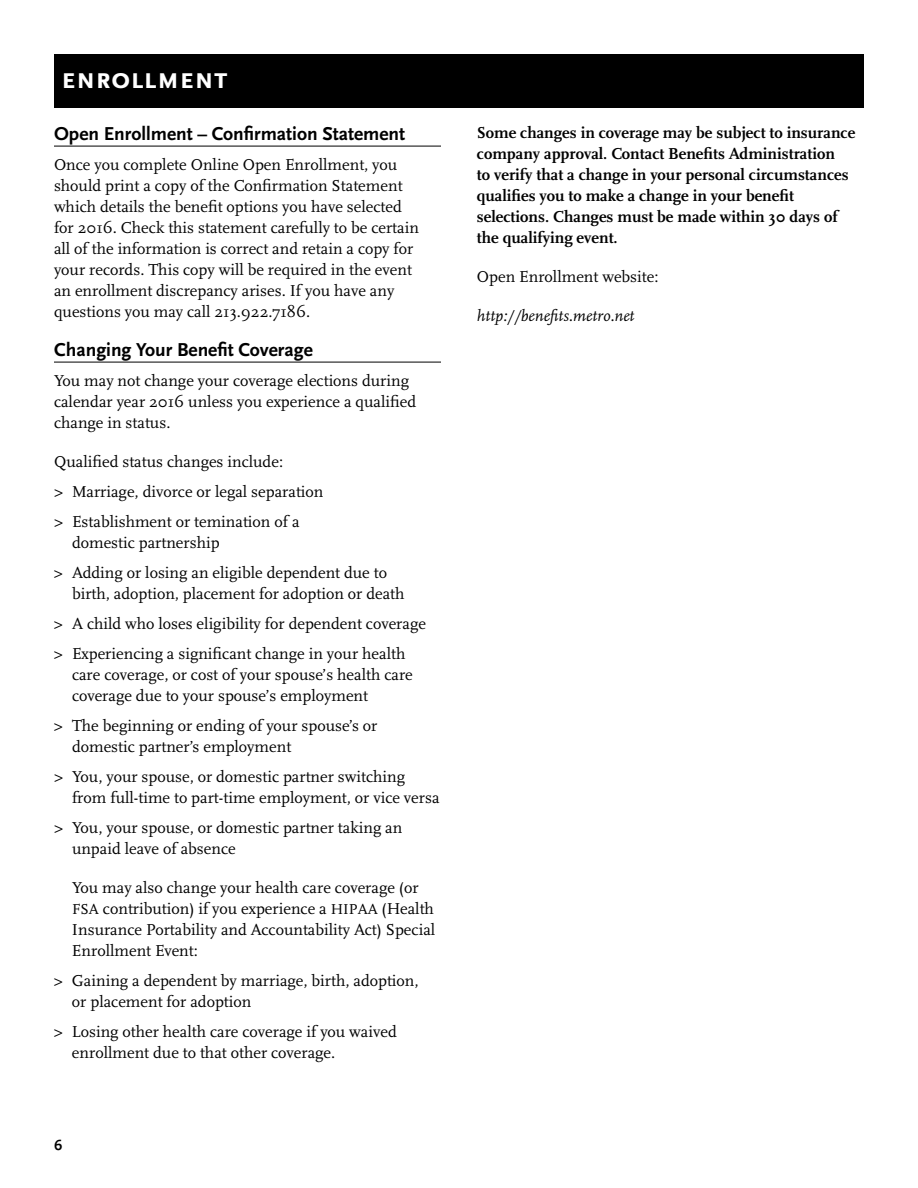
<style>
.page{position:relative;width:918px;height:1188px;background:#fff}
.page>*{position:absolute;margin:0;border:0;box-sizing:border-box;transform-origin:0 0}
.t1{font:700 30px "Scala Sans Caps";color:#fff}
.t2{font:700 19.5px "Scala Sans";color:#000}
.t3{font:16.5px/21px "Scala";color:#000}
.t4{font:700 16.5px/21px "Scala";color:#000}
.t5{font:italic 16.5px "Scala";color:#000}
.t6{font:700 15px "Scala Sans";color:#000}
.s1{font-size:15px}
</style>
<div class="page">
<hr style="left:54px;top:146px;width:387px;height:1px;background:#000">
<hr style="left:54px;top:362px;width:387px;height:1px;background:#000">
<div style="left:54px;top:54px;width:810px;height:54px;background:#000"></div>
<h1 class="t1" style="left:62px;top:62px;width:168px">enrollment</h1>
<p class="t2" style="left:54px;top:123px;width:353px">Open Enrollment – Confirmation Statement</p>
<p class="t3" style="left:54px;top:155px;width:366px">Once you complete Online Open Enrollment, you should print a copy of the Confirmation Statement which details the benefit options you have selected for 2016. Check this statement carefully to be certain all of the information is correct and retain a copy for your records. This copy will be required in the event an enrollment discrepancy arises. If you have any questions you may call 213.922.7186.</p>
<p class="t2" style="left:54px;top:339px;width:260px">Changing Your Benefit Coverage</p>
<p class="t3" style="left:54px;top:371px;width:364px">You may not change your coverage elections during calendar year 2016 unless you experience a qualified change in status.</p>
<p class="t3" style="left:54px;top:447px;width:271px;line-height:30px">Qualified status changes include:<br>&gt; Marriage, divorce or legal separation &gt; Establishment or temination of a</p>
<p class="t3" style="left:54px;top:528px;width:335px;line-height:30px;text-indent:18px">domestic partnership<br>&gt; Adding or losing an eligible dependent due to</p>
<p class="t3" style="left:54px;top:579px;width:374px;line-height:30px;text-indent:18px">birth, adoption, placement for adoption or death<br>&gt; A child who loses eligibility for dependent coverage &gt; Experiencing a significant change in your health</p>
<p class="t3" style="left:72px;top:665px;width:342px">care coverage, or cost of your spouse’s health care coverage due to your spouse’s employment</p>
<p class="t3" style="left:72px;top:716px;width:307px;text-indent:-18px">&gt; The beginning or ending of your spouse’s or domestic partner’s employment</p>
<p class="t3" style="left:72px;top:767px;width:369px;text-indent:-18px">&gt; You, your spouse, or domestic partner switching from full-time to part-time employment, or vice versa</p>
<p class="t3" style="left:72px;top:818px;width:332px;text-indent:-18px">&gt; You, your spouse, or domestic partner taking an unpaid leave of absence</p>
<p class="t3" style="left:72px;top:878px;width:365px">You may also change your health care coverage (or <span class="s1">FSA</span> contribution) if you experience a <span class="s1">HIPAA</span> (Health Insurance Portability and Accountability Act) Special Enrollment Event:</p>
<p class="t3" style="left:72px;top:971px;width:348px;text-indent:-18px">&gt; Gaining a dependent by marriage, birth, adoption, or placement for adoption</p>
<p class="t3" style="left:72px;top:1022px;width:326px;text-indent:-18px">&gt; Losing other health care coverage if you waived enrollment due to that other coverage.</p>
<p class="t6" style="left:54px;top:1137px;width:10px">6</p>
<p class="t4" style="left:477px;top:123px;width:380px">Some changes in coverage may be subject to insurance company approval. Contact Benefits Administration<br>to verify that a change in your personal circumstances qualifies you to make a change in your benefit selections. Changes must be made within 30 days of the qualifying event.</p>
<p class="t3" style="left:477px;top:267px;width:183px">Open Enrollment website:</p>
<p class="t5" style="left:477px;top:307px;width:159px">http://benefits.metro.net</p>
</div>
